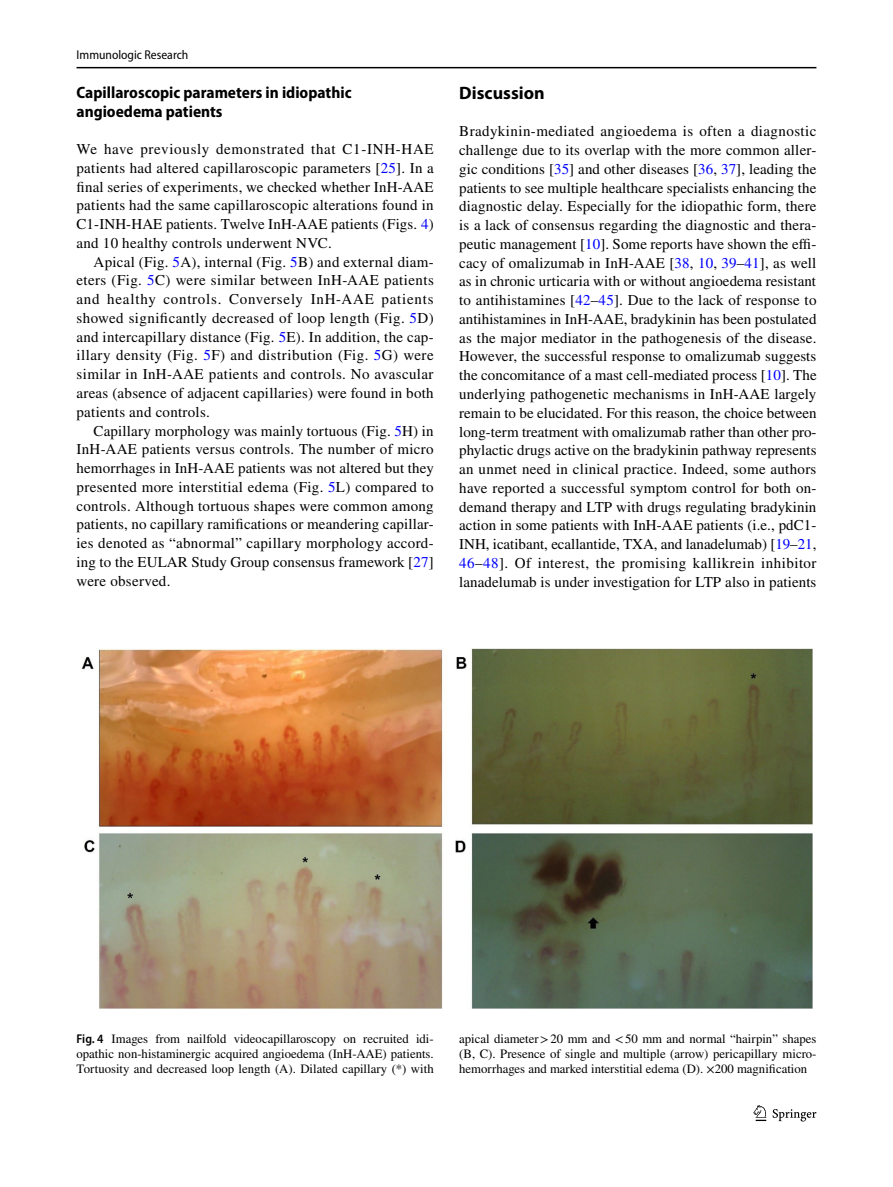
<style>
.page{position:relative;width:893px;height:1187px;background:#fff}
.page>*{position:absolute;margin:0;border:0;box-sizing:border-box;transform-origin:0 0}
.t1{font:700 18px "Myriad Pro";color:#000}
.t2{font:700 semi-condensed 16.5px/18.8px "Myriad Pro";color:#000}
.t3{font:15px/18.8px "STIX";letter-spacing:.01em;color:#000;text-align:justify}
.t4{font:12.75px/15px "STIX";color:#000;text-align:justify}
.t5{font:semi-condensed 12.75px "Myriad Pro";color:#000}
.s1{color:#00f}
.s2{font-family:"Myriad Pro";font-weight:600;font-stretch:semi-condensed}
</style>
<div class="page">
<hr style="left:77px;top:67px;width:739px;height:1px;background:#000">
<svg style="left:753px;top:1105px;width:13px;height:15px"></svg>
<svg style="left:773px;top:1109px;width:43px;height:12px"></svg>
<img style="left:81px;top:648px;width:731px;height:360px">
<p class="t5" style="left:77px;top:48px;width:113px">Immunologic Research</p>
<p class="t2" style="left:77px;top:83px;width:276px">Capillaroscopic parameters in idiopathic angioedema patients</p>
<p class="t3" style="left:77px;top:141px;width:359px">We have previously demonstrated that C1-INH-HAE patients had altered capillaroscopic parameters [<span class="s1">25</span>]. In a final series of experiments, we checked whether InH-AAE patients had the same capillaroscopic alterations found in C1-INH-HAE patients. Twelve InH-AAE patients (Figs. <span class="s1">4</span>) and 10 healthy controls underwent NVC.</p>
<p class="t3" style="left:77px;top:253px;width:359px;text-indent:17px">Apical (Fig. <span class="s1">5</span>A), internal (Fig. <span class="s1">5</span>B) and external diam&shy;eters (Fig. <span class="s1">5</span>C) were similar between InH-AAE patients and healthy controls. Conversely InH-AAE patients showed significantly decreased of loop length (Fig. <span class="s1">5</span>D) and intercapillary distance (Fig. <span class="s1">5</span>E). In addition, the cap&shy;illary density (Fig. <span class="s1">5</span>F) and distribution (Fig. <span class="s1">5</span>G) were similar in InH-AAE patients and controls. No avascular areas (absence of adjacent capillaries) were found in both patients and controls.</p>
<p class="t3" style="left:77px;top:422px;width:359px;text-indent:17px">Capillary morphology was mainly tortuous (Fig. <span class="s1">5</span>H) in InH-AAE patients versus controls. The number of micro hemorrhages in InH-AAE patients was not altered but they presented more interstitial edema (Fig. <span class="s1">5</span>L) compared to controls. Although tortuous shapes were common among patients, no capillary ramifications or meandering capillar&shy;ies denoted as “abnormal” capillary morphology accord&shy;ing to the EULAR Study Group consensus framework [<span class="s1">27</span>] were observed.</p>
<p class="t1" style="left:459px;top:81px;width:87px">Discussion</p>
<p class="t3" style="left:459px;top:123px;width:359px">Bradykinin-mediated angioedema is often a diagnostic challenge due to its overlap with the more common aller&shy;gic conditions [<span class="s1">35</span>] and other diseases [<span class="s1">36</span>, <span class="s1">37</span>], leading the patients to see multiple healthcare specialists enhancing the diagnostic delay. Especially for the idiopathic form, there is a lack of consensus regarding the diagnostic and thera&shy;peutic management [<span class="s1">10</span>]. Some reports have shown the effi&shy;cacy of omalizumab in InH-AAE [<span class="s1">38</span>, <span class="s1">10</span>, <span class="s1">39</span>–<span class="s1">41</span>], as well as in chronic urticaria with or without angioedema resistant to antihistamines [<span class="s1">42</span>–<span class="s1">45</span>]. Due to the lack of response to antihistamines in InH-AAE, bradykinin has been postulated as the major mediator in the pathogenesis of the disease.<br>However, the successful response to omalizumab suggests the concomitance of a mast cell-mediated process [<span class="s1">10</span>]. The underlying pathogenetic mechanisms in InH-AAE largely remain to be elucidated. For this reason, the choice between long-term treatment with omalizumab rather than other pro&shy;phylactic drugs active on the bradykinin pathway represents an unmet need in clinical practice. Indeed, some authors have reported a successful symptom control for both on&shy;demand therapy and LTP with drugs regulating bradykinin action in some patients with InH-AAE patients (i.e., pdC1- INH, icatibant, ecallantide, TXA, and lanadelumab) [<span class="s1">19</span>–<span class="s1">21</span>, <span class="s1">46</span>–<span class="s1">48</span>]. Of interest, the promising kallikrein inhibitor lanadelumab is under investigation for LTP also in patients</p>
<p class="t4" style="left:77px;top:1032px;width:359px"><span class="s2">Fig. 4</span> Images from nailfold videocapillaroscopy on recruited idi&shy;opathic non-histaminergic acquired angioedema (InH-AAE) patients.<br>Tortuosity and decreased loop length (A). Dilated capillary (*) with</p>
<p class="t4" style="left:459px;top:1032px;width:359px">apical diameter&gt;20 mm and &lt;50 mm and normal “hairpin” shapes (B, C). Presence of single and multiple (arrow) pericapillary micro&shy;hemorrhages and marked interstitial edema (D). ×200 magnification</p>
</div>
